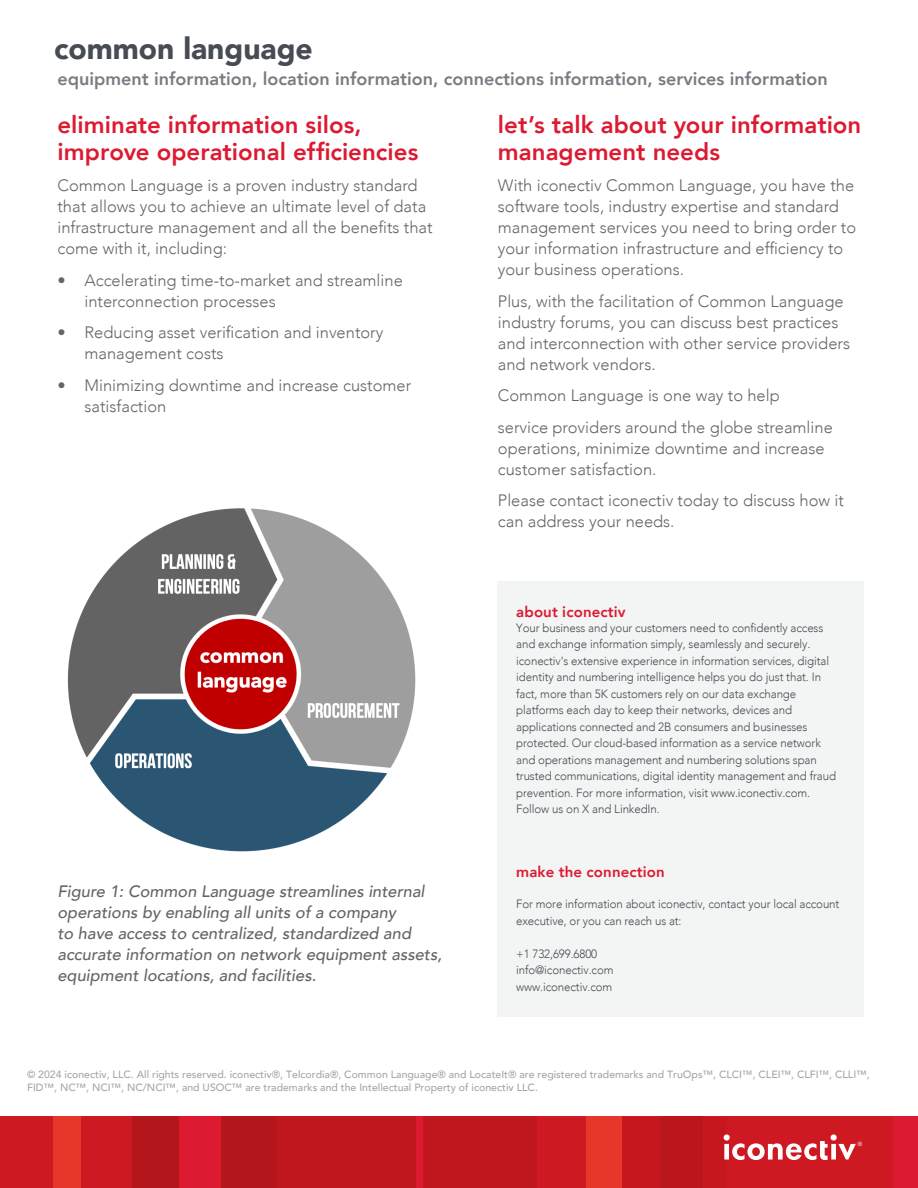
<style>
.page{position:relative;width:918px;height:1188px;background:#fff}
.page>*{position:absolute;margin:0;border:0;box-sizing:border-box;transform-origin:0 0}
.t1{font:900 30px "Avenir";color:#464b54}
.Section_Title{font:800 24px/27px "Avenir";color:#dc1a32}
.t2{font:800 18px "Avenir";color:#787d83}
.Section_Title-2{font:300 16.5px/21px "Avenir";color:#646569}
.Section_Title-3{font:italic 500 16.5px/21px "Avenir";color:#646569}
.Body_Copy{font:800 15px "Avenir";letter-spacing:.01em;color:#dc1a32}
.Body_Copy-2{font:300 12px/16.5px "Avenir";letter-spacing:-.01em;color:#464b54;scale:.96 1}
.Section_Title-4{font:500 10.5px/12.6px "Avenir";color:#a3a7a9}
</style>
<div class="page">
<div style="left:0;top:1117px;width:918px;height:71px;background:#dc1a32"></div>
<div style="left:586px;top:1117px;width:36px;height:71px;background:#e7362a"></div>
<div style="left:53px;top:1117px;width:28px;height:71px;background:#e7362a"></div>
<div style="left:0;top:1117px;width:53px;height:71px;background:#ce1922"></div>
<div style="left:81px;top:1117px;width:51px;height:71px;background:#ce1922"></div>
<div style="left:537px;top:1117px;width:49px;height:71px;background:#ce1922"></div>
<hr style="left:586px;top:1117px;width:1px;height:71px;background:#d61921">
<div style="left:725px;top:1117px;width:168px;height:71px;background:#ce1922"></div>
<div style="left:277px;top:1117px;width:139px;height:71px;background:#c1171e"></div>
<div style="left:221px;top:1117px;width:56px;height:71px;background:#b5161b"></div>
<hr style="left:179px;top:1117px;width:1px;height:71px;background:#c1171e">
<div style="left:132px;top:1117px;width:47px;height:71px;background:#b5161b"></div>
<div style="left:424px;top:1117px;width:113px;height:71px;background:#c1171e"></div>
<svg style="left:622px;top:1117px;width:240px;height:71px"></svg>
<img style="left:67px;top:508px;width:349px;height:344px">
<div style="left:498px;top:581px;width:366px;height:435px;background:#f3f4f4"></div>
<p class="t1" style="left:54px;top:22px;width:260px">common language</p>
<p class="t2" style="left:57px;top:65px;width:772px">equipment information, location information, connections information, services information</p>
<p class="Section_Title" style="left:57px;top:111px;width:362px">eliminate information silos, improve operational efficiencies</p>
<p class="Section_Title-2" style="left:57px;top:175px;width:377px">Common Language is a proven industry standard that allows you to achieve an ultimate level of data infrastructure management and all the benefits that come with it, including:</p>
<p class="Section_Title-2" style="left:84px;top:269px;width:320px;text-indent:-27px">• Accelerating time-to-market and streamline interconnection processes</p>
<p class="Section_Title-2" style="left:84px;top:322px;width:300px;text-indent:-27px">• Reducing asset verification and inventory management costs</p>
<p class="Section_Title-2" style="left:84px;top:374px;width:328px;text-indent:-27px">• Minimizing downtime and increase customer satisfaction</p>
<p class="Section_Title-3" style="left:57px;top:881px;width:386px">Figure 1: Common Language streamlines internal operations by enabling all units of a company<br>to have access to centralized, standardized and accurate information on network equipment assets, equipment locations, and facilities.</p>
<p class="Section_Title" style="left:498px;top:111px;width:365px">let’s talk about your information management needs</p>
<p class="Section_Title-2" style="left:498px;top:175px;width:360px">With iconectiv Common Language, you have the software tools, industry expertise and standard management services you need to bring order to your information infrastructure and efficiency to your business operations.</p>
<p class="Section_Title-2" style="left:498px;top:290px;width:354px">Plus, with the facilitation of Common Language industry forums, you can discuss best practices and interconnection with other service providers and network vendors.</p>
<p class="Section_Title-2" style="left:498px;top:385px;width:283px">Common Language is one way to help</p>
<p class="Section_Title-2" style="left:498px;top:416px;width:337px">service providers around the globe streamline operations, minimize downtime and increase customer satisfaction.</p>
<p class="Section_Title-2" style="left:498px;top:490px;width:348px">Please contact iconectiv today to discuss how it can address your needs.</p>
<p class="Body_Copy" style="left:516px;top:600px;width:111px">about iconectiv</p>
<p class="Body_Copy-2" style="left:516px;top:619px;width:335px">Your business and your customers need to confidently access and exchange information simply, seamlessly and securely. iconectiv's extensive experience in information services, digital identity and numbering intelligence helps you do just that. In fact, more than 5K customers rely on our data exchange platforms each day to keep their networks, devices and applications connected and 2B consumers and businesses protected. Our cloud-based information as a service network and operations management and numbering solutions span trusted communications, digital identity management and fraud prevention. For more information, visit www.iconectiv.com.<br>Follow us on X and LinkedIn.</p>
<p class="Body_Copy" style="left:516px;top:860px;width:150px">make the connection</p>
<p class="Body_Copy-2" style="left:516px;top:896px;width:338px">For more information about iconectiv, contact your local account executive, or you can reach us at:</p>
<p class="Body_Copy-2" style="left:516px;top:945px;width:103px">+1 732,699.6800 info@iconectiv.com www.iconectiv.com</p>
<p class="Section_Title-4" style="left:27px;top:1068px;width:844px">© 2024 iconectiv, LLC. All rights reserved. iconectiv®, Telcordia®, Common Language® and LocateIt® are registered trademarks and TruOps™, CLCI™, CLEI™, CLFI™, CLLI™,<br>FID™, NC™, NCI™, NC/NCI™, and USOC™ are trademarks and the Intellectual Property of iconectiv LLC.</p>
</div>
